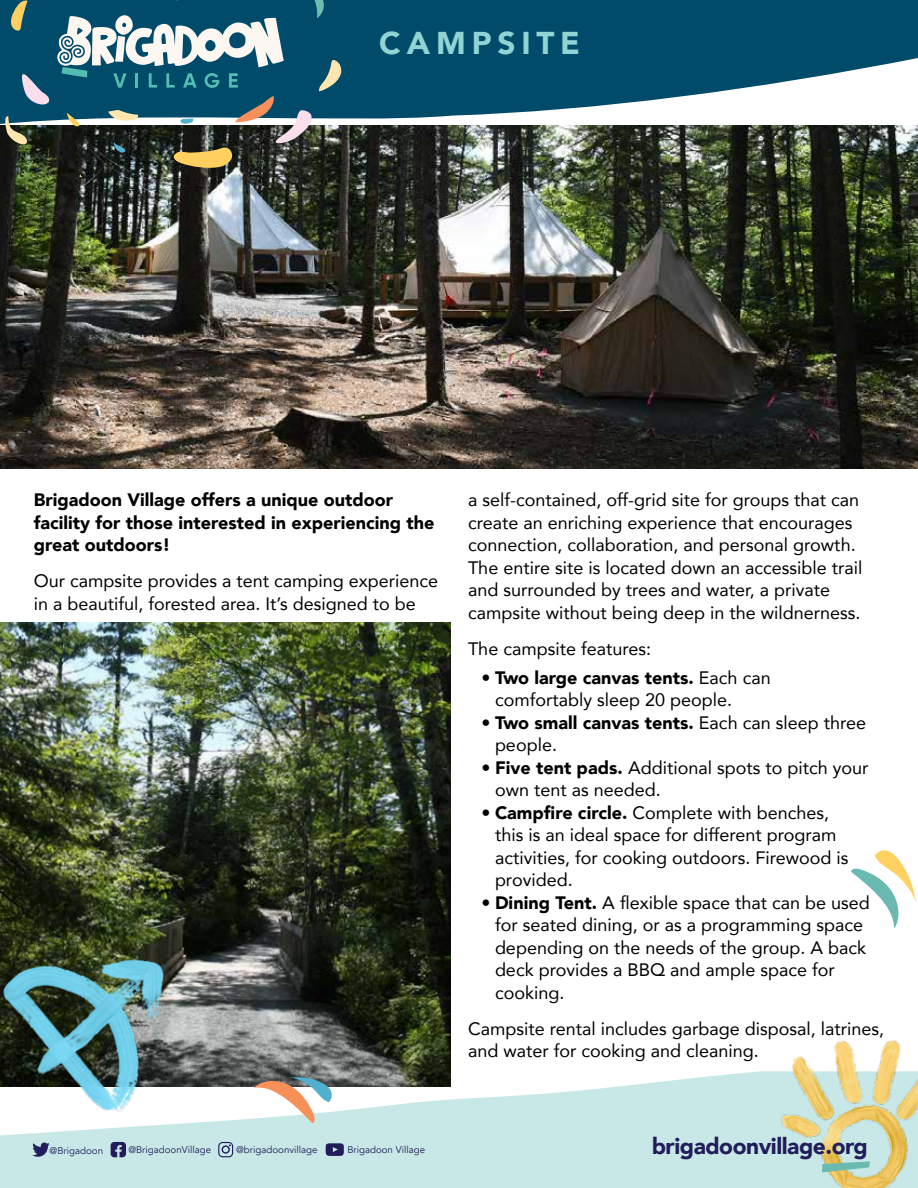
<style>
.page{position:relative;width:918px;height:1188px;background:#fff}
.page>*{position:absolute;margin:0;border:0;box-sizing:border-box;transform-origin:0 0}
.t1{font:900 31.5px "Avenir";letter-spacing:.185em;color:#90d4d3}
.t2{font:900 22.8px "Avenir";letter-spacing:-.02em;color:#221d5a}
.t3{font:18px/22.5px "Avenir";color:#000}
.t4{font:900 18px/22.5px "Avenir";color:#000}
.t5{font:9.75px "Avenir";color:#221d5a}
.s1{font-weight:900}
</style>
<div class="page">
<svg style="left:0;top:0;width:918px;height:124px;fill:#004b6a"></svg>
<svg style="left:0;top:1071px;width:747px;height:117px;background:#cdeae9"></svg>
<img style="left:747px;top:1040px;width:171px;height:148px">
<svg style="left:326px;top:1143px;width:18px;height:13px"></svg>
<svg style="left:822px;top:1161px;width:48px;height:11px"></svg>
<svg style="left:851px;top:850px;width:65px;height:79px"></svg>
<img style="left:0;top:622px;width:450px;height:464px">
<img style="left:0;top:872px;width:242px;height:296px">
<img style="left:0;top:125px;width:918px;height:344px">
<svg style="left:17px;top:58px;width:33px;height:47px;background:#41718b"></svg>
<svg style="left:11px;top:0;width:17px;height:31px"></svg>
<svg style="left:3px;top:115px;width:26px;height:31px"></svg>
<svg style="left:57px;top:0;width:298px;height:177px;background:#3f6670"></svg>
<svg style="left:375px;top:0;width:1px;height:38px"></svg>
<svg style="left:15px;top:174px;width:27px;height:3px"></svg>
<svg style="left:254px;top:1077px;width:78px;height:46px"></svg>
<h1 class="t1" style="left:379px;top:16px;width:202px">CAMPSITE</h1>
<p class="t4" style="left:34px;top:488px;width:402px">Brigadoon Village offers a unique outdoor facility for those interested in experiencing the great outdoors!</p>
<p class="t3" style="left:34px;top:569px;width:406px">Our campsite provides a tent camping experience in a beautiful, forested area. It’s designed to be</p>
<p class="t3" style="left:468px;top:488px;width:396px">a self-contained, off-grid site for groups that can create an enriching experience that encourages connection, collaboration, and personal growth.<br>The entire site is located down an accessible trail and surrounded by trees and water, a private campsite without being deep in the wildnerness.</p>
<p class="t3" style="left:468px;top:637px;width:185px">The campsite features:</p>
<p class="t3" style="left:495px;top:666px;width:277px;text-indent:-14px"><span class="s1">• Two large canvas tents.</span> Each can comfortably sleep 20 people.</p>
<p class="t3" style="left:495px;top:711px;width:373px;text-indent:-14px"><span class="s1">• Two small canvas tents.</span> Each can sleep three people.</p>
<p class="t3" style="left:495px;top:756px;width:375px;text-indent:-14px"><span class="s1">• Five tent pads.</span> Additional spots to pitch your own tent as needed.</p>
<p class="t3" style="left:495px;top:801px;width:355px;text-indent:-14px"><span class="s1">• Campfire circle.</span> Complete with benches, this is an ideal space for different program activities, for cooking outdoors. Firewood is provided.</p>
<p class="t3" style="left:495px;top:891px;width:376px;text-indent:-14px"><span class="s1">• Dining Tent.</span> A flexible space that can be used for seated dining, or as a programming space depending on the needs of the group. A back deck provides a BBQ and ample space for cooking.</p>
<p class="t3" style="left:468px;top:1017px;width:418px">Campsite rental includes garbage disposal, latrines, and water for cooking and cleaning.</p>
<p class="t5" style="left:50px;top:1145px;width:55px">@Brigadoon</p>
<p class="t5" style="left:128px;top:1144px;width:84px">@BrigadoonVillage</p>
<p class="t5" style="left:236px;top:1144px;width:83px">@brigadoonvillage</p>
<p class="t5" style="left:347px;top:1144px;width:79px">Brigadoon Village</p>
<p class="t2" style="left:652px;top:1126px;width:218px">brigadoonvillage.org</p>
</div>
